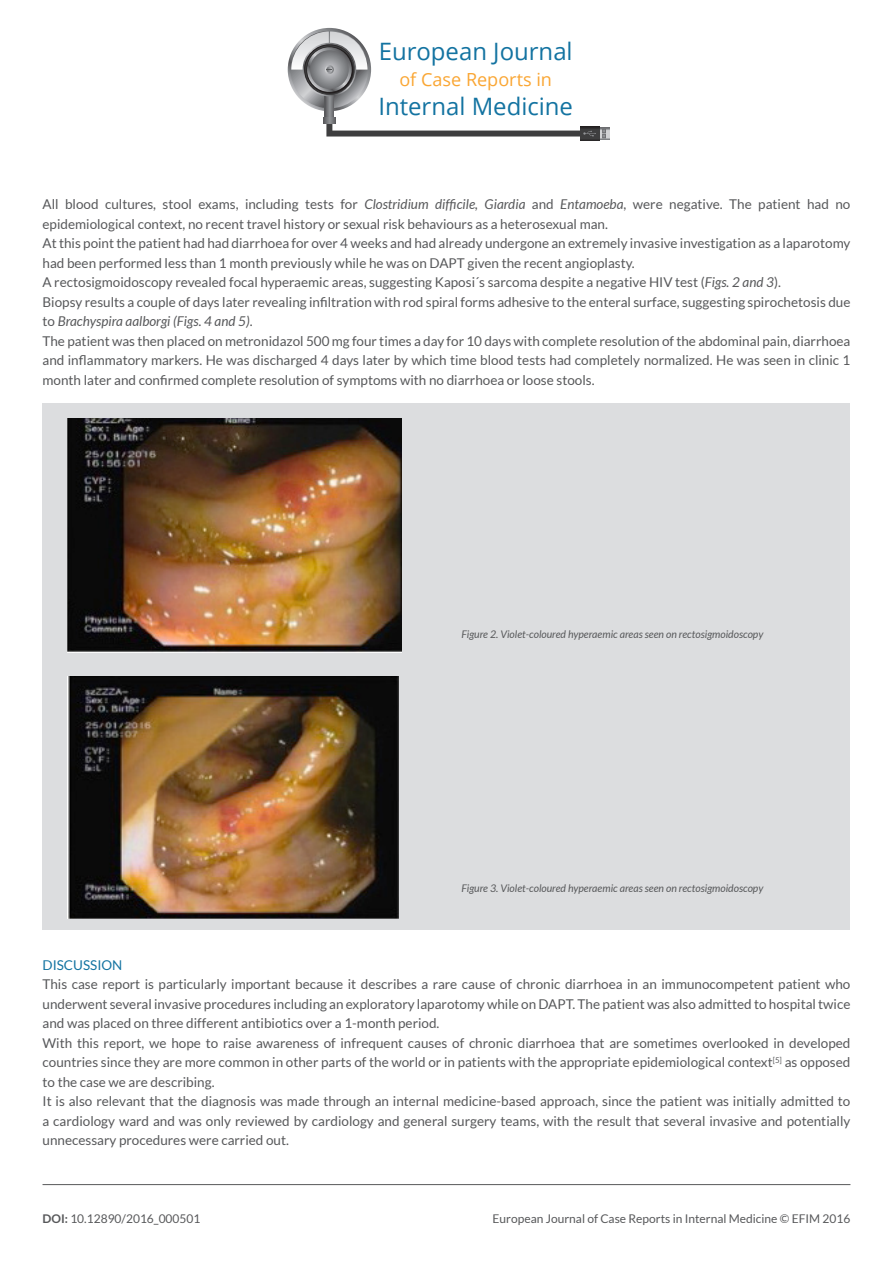
<style>
.page{position:relative;width:893px;height:1263px;background:#fff}
.page>*{position:absolute;margin:0;border:0;box-sizing:border-box;transform-origin:0 0}
.t1{font:24px "Open Sans";color:#1373a1}
.t2{font:18px "Open Sans";color:#faa633}
.TESTO_ARTICOLO{font:13.5px/19.5px "Lato";color:#57585a;text-align:justify}
.TESTO_ARTICOLO-2{font:13.5px "Lato";color:#1373a1}
.t3{font:12px "Lato";color:#57585a}
.DIDASCALIA{font:italic 10.5px "Lato";color:#57585a}
.s1{font-style:italic}
.s2{font-weight:700}
</style>
<div class="page">
<svg style="left:288px;top:28px;width:83px;height:83px"></svg>
<svg style="left:291px;top:31px;width:77px;height:77px"></svg>
<svg style="left:325px;top:96px;width:9px;height:21px"></svg>
<svg style="left:303px;top:43px;width:53px;height:53px"></svg>
<svg style="left:304px;top:44px;width:51px;height:51px"></svg>
<svg style="left:307px;top:47px;width:45px;height:45px"></svg>
<svg style="left:310px;top:50px;width:39px;height:39px"></svg>
<svg style="left:291px;top:31px;width:76px;height:43px"></svg>
<svg style="left:600px;top:128px;width:10px;height:11px"></svg>
<svg style="left:603px;top:129px;width:2px;height:9px"></svg>
<svg style="left:580px;top:126px;width:20px;height:15px"></svg>
<svg style="left:323px;top:117px;width:273px;height:20px"></svg>
<hr style="left:43px;top:1184px;width:807px;height:1px;background:#57585a">
<div style="left:43px;top:403px;width:807px;height:527px;background:#dcdddf"></div>
<img style="left:68px;top:419px;width:333px;height:234px">
<img style="left:68px;top:676px;width:330px;height:242px">
<h1 class="t1" style="left:379px;top:35px;width:196px">European Journal</h1>
<h2 class="t2" style="left:399px;top:67px;width:154px">of Case Reports in</h2>
<h1 class="t1" style="left:378px;top:89px;width:196px">Internal Medicine</h1>
<p class="TESTO_ARTICOLO" style="left:43px;top:194px;width:809px">All blood cultures, stool exams, including tests for <span class="s1">Clostridium difficile, Giardia</span> and <span class="s1">Entamoeba</span>, were negative. The patient had no epidemiological context, no recent travel history or sexual risk behaviours as a heterosexual man.</p>
<p class="TESTO_ARTICOLO" style="left:43px;top:233px;width:809px">At this point the patient had had diarrhoea for over 4 weeks and had already undergone an extremely invasive investigation as a laparotomy had been performed less than 1 month previously while he was on DAPT given the recent angioplasty.</p>
<p class="TESTO_ARTICOLO" style="left:43px;top:272px;width:740px">A rectosigmoidoscopy revealed focal hyperaemic areas, suggesting Kaposi´s sarcoma despite a negative HIV test (<span class="s1">Figs. 2 and 3</span>).</p>
<p class="TESTO_ARTICOLO" style="left:43px;top:292px;width:809px">Biopsy results a couple of days later revealing infiltration with rod spiral forms adhesive to the enteral surface, suggesting spirochetosis due to <span class="s1">Brachyspira aalborgi (Figs. 4 and 5)</span>.</p>
<p class="TESTO_ARTICOLO" style="left:43px;top:331px;width:809px">The patient was then placed on metronidazol 500 mg four times a day for 10 days with complete resolution of the abdominal pain, diarrhoea and inflammatory markers. He was discharged 4 days later by which time blood tests had completely normalized. He was seen in clinic 1 month later and confirmed complete resolution of symptoms with no diarrhoea or loose stools.</p>
<p class="DIDASCALIA" style="left:461px;top:628px;width:303px">Figure 2. Violet-coloured hyperaemic areas seen on rectosigmoidoscopy</p>
<p class="DIDASCALIA" style="left:461px;top:882px;width:303px">Figure 3. Violet-coloured hyperaemic areas seen on rectosigmoidoscopy</p>
<p class="TESTO_ARTICOLO-2" style="left:43px;top:957px;width:82px">DISCUSSION</p>
<p class="TESTO_ARTICOLO" style="left:43px;top:974px;width:809px">This case report is particularly important because it describes a rare cause of chronic diarrhoea in an immunocompetent patient who underwent several invasive procedures including an exploratory laparotomy while on DAPT. The patient was also admitted to hospital twice and was placed on three different antibiotics over a 1-month period.</p>
<p class="TESTO_ARTICOLO" style="left:43px;top:1033px;width:809px">With this report, we hope to raise awareness of infrequent causes of chronic diarrhoea that are sometimes overlooked in developed countries since they are more common in other parts of the world or in patients with the appropriate epidemiological context<sup>[5]</sup> as opposed to the case we are describing.</p>
<p class="TESTO_ARTICOLO" style="left:43px;top:1091px;width:809px">It is also relevant that the diagnosis was made through an internal medicine-based approach, since the patient was initially admitted to a cardiology ward and was only reviewed by cardiology and general surgery teams, with the result that several invasive and potentially unnecessary procedures were carried out.</p>
<p class="t3" style="left:43px;top:1212px;width:159px"><span class="s2">DOI:</span> 10.12890/2016_000501</p>
<p class="t3" style="left:493px;top:1212px;width:359px">European Journal of Case Reports in Internal Medicine © EFIM 2016</p>
</div>
